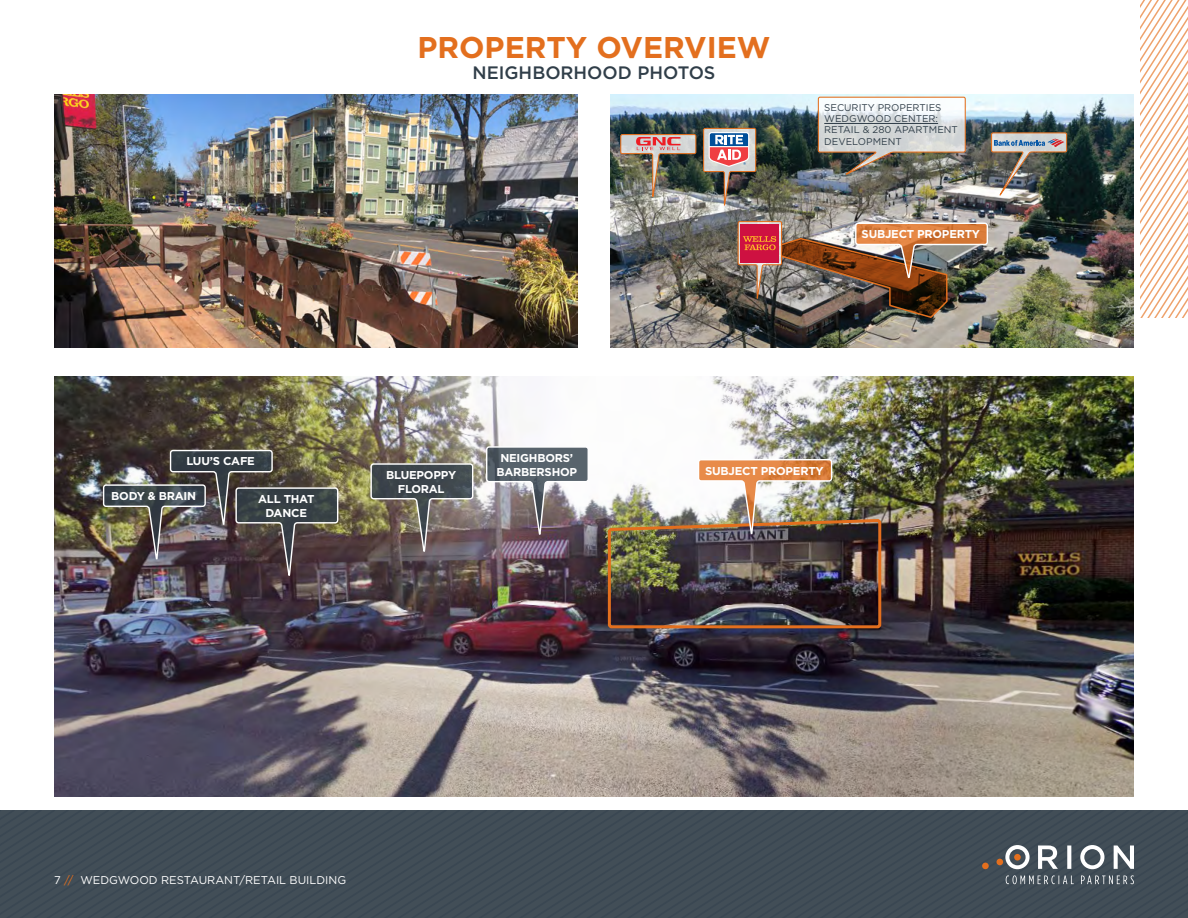
<style>
.page{position:relative;width:1188px;height:918px;background:#fff}
.page>*{position:absolute;margin:0;border:0;box-sizing:border-box;transform-origin:0 0}
.t1{font:700 30px "Gotham";color:#e36f1e}
.t2{font:500 18px "Gotham";color:#303e49}
.t3{font:700 11.4px/13.6px "Gotham";letter-spacing:-.02em;color:#fff;text-align:center}
.t4{font:11.25px "Gotham";color:#fff}
.t5{font:9.75px/11.2px "Gotham";color:#303e49}
.s1{color:#e36f1e}
</style>
<div class="page">
<img style="left:0;top:0;width:1188px;height:918px">
<h1 class="t1" style="left:417px;top:27px;width:355px">PROPERTY OVERVIEW</h1>
<h2 class="t2" style="left:473px;top:61px;width:244px">NEIGHBORHOOD PHOTOS</h2>
<p class="t5" style="left:824px;top:102px;width:135px">SECURITY PROPERTIES<br>WEDGWOOD CENTER:<br>RETAIL &amp; 280 APARTMENT<br>DEVELOPMENT</p>
<p class="t3" style="left:862px;top:227px;width:120px">SUBJECT PROPERTY</p>
<p class="t3" style="left:186px;top:455px;width:70px">LUU’S CAFE</p>
<p class="t3" style="left:111px;top:489px;width:86px">BODY &amp; BRAIN</p>
<p class="t3" style="left:258px;top:492px;width:58px">ALL THAT<br>DANCE</p>
<p class="t3" style="left:500px;top:451px;width:74px">NEIGHBORS’</p>
<p class="t3" style="left:386px;top:468px;width:72px">BLUEPOPPY</p>
<p class="t3" style="left:496px;top:465px;width:82px">BARBERSHOP</p>
<p class="t3" style="left:398px;top:482px;width:48px">FLORAL</p>
<p class="t3" style="left:705px;top:464px;width:120px">SUBJECT PROPERTY</p>
<p class="t4" style="left:54px;top:873px;width:294px">7 <span class="s1">//</span> WEDGWOOD RESTAURANT/RETAIL BUILDING</p>
</div>
